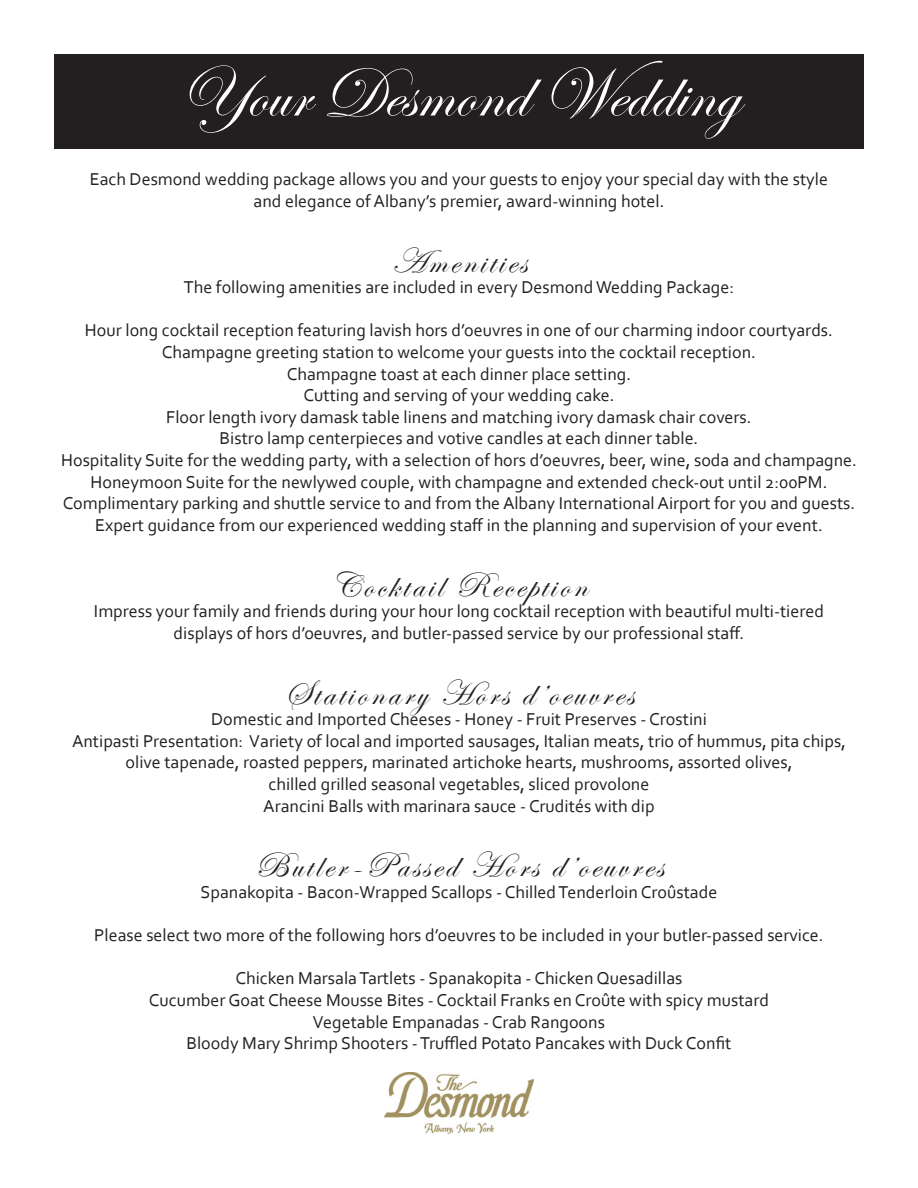
<style>
.page{position:relative;width:918px;height:1188px;background:#fff}
.page>*{position:absolute;margin:0;border:0;box-sizing:border-box;transform-origin:0 0}
.t1{font:72px "Edwardian Script ITC";color:#fff}
.t2{font:36px "Edwardian Script ITC";letter-spacing:.09em;color:#231f20}
.t3{font:18px/21.6px "Corbel";color:#231f20;text-align:center}
</style>
<div class="page">
<div style="left:54px;top:54px;width:810px;height:94px;background:#231f20"></div>
<img style="left:385px;top:1072px;width:148px;height:62px">
<p class="t1" style="left:179px;top:54px;width:561px">Your Desmond Wedding</p>
<p class="t3" style="left:90px;top:168px;width:740px">Each Desmond wedding package allows you and your guests to enjoy your special day with the style</p>
<p class="t3" style="left:254px;top:189px;width:412px">and elegance of Albany’s premier, award-winning hotel.</p>
<p class="t2" style="left:391px;top:241px;width:137px">Amenities</p>
<p class="t3" style="left:184px;top:276px;width:552px">The following amenities are included in every Desmond Wedding Package:</p>
<p class="t3" style="left:85px;top:319px;width:750px">Hour long cocktail reception featuring lavish hors d’oeuvres in one of our charming indoor courtyards.</p>
<p class="t3" style="left:162px;top:341px;width:595px">Champagne greeting station to welcome your guests into the cocktail reception.</p>
<p class="t3" style="left:287px;top:362px;width:346px">Champagne toast at each dinner place setting.</p>
<p class="t3" style="left:303px;top:384px;width:313px">Cutting and serving of your wedding cake.</p>
<p class="t3" style="left:166px;top:405px;width:587px">Floor length ivory damask table linens and matching ivory damask chair covers.</p>
<p class="t3" style="left:220px;top:427px;width:480px">Bistro lamp centerpieces and votive candles at each dinner table.</p>
<p class="t3" style="left:61px;top:449px;width:797px">Hospitality Suite for the wedding party, with a selection of hors d’oeuvres, beer, wine, soda and champagne.</p>
<p class="t3" style="left:91px;top:470px;width:738px">Honeymoon Suite for the newlywed couple, with champagne and extended check-out until 2:00PM.</p>
<p class="t3" style="left:63px;top:492px;width:794px">Complimentary parking and shuttle service to and from the Albany International Airport for you and guests.</p>
<p class="t3" style="left:95px;top:513px;width:729px">Expert guidance from our experienced wedding staff in the planning and supervision of your event.</p>
<p class="t2" style="left:331px;top:565px;width:258px">Cocktail Reception</p>
<p class="t3" style="left:94px;top:600px;width:732px">Impress your family and friends during your hour long cocktail reception with beautiful multi-tiered</p>
<p class="t3" style="left:174px;top:621px;width:572px">displays of hors d’oeuvres, and butler-passed service by our professional staff.</p>
<p class="t2" style="left:285px;top:673px;width:350px">Stationary Hors d’oeuvres</p>
<p class="t3" style="left:211px;top:708px;width:497px">Domestic and Imported Cheeses - Honey - Fruit Preserves - Crostini</p>
<p class="t3" style="left:72px;top:729px;width:776px">Antipasti Presentation: Variety of local and imported sausages, Italian meats, trio of hummus, pita chips, olive tapenade, roasted peppers, marinated artichoke hearts, mushrooms, assorted olives,</p>
<p class="t3" style="left:263px;top:773px;width:393px;text-align:left">chilled grilled seasonal vegetables, sliced provolone<br>Arancini Balls with marinara sauce - Crudités with dip</p>
<p class="t2" style="left:255px;top:846px;width:410px">Butler-Passed Hors d’oeuvres</p>
<p class="t3" style="left:201px;top:881px;width:518px">Spanakopita - Bacon-Wrapped Scallops - Chilled Tenderloin Croûstade</p>
<p class="t3" style="left:94px;top:924px;width:731px">Please select two more of the following hors d’oeuvres to be included in your butler-passed service.</p>
<p class="t3" style="left:236px;top:967px;width:448px">Chicken Marsala Tartlets - Spanakopita - Chicken Quesadillas</p>
<p class="t3" style="left:149px;top:989px;width:622px">Cucumber Goat Cheese Mousse Bites - Cocktail Franks en Croûte with spicy mustard</p>
<p class="t3" style="left:313px;top:1010px;width:294px">Vegetable Empanadas - Crab Rangoons</p>
<p class="t3" style="left:186px;top:1032px;width:547px">Bloody Mary Shrimp Shooters - Truffled Potato Pancakes with Duck Confit</p>
</div>
